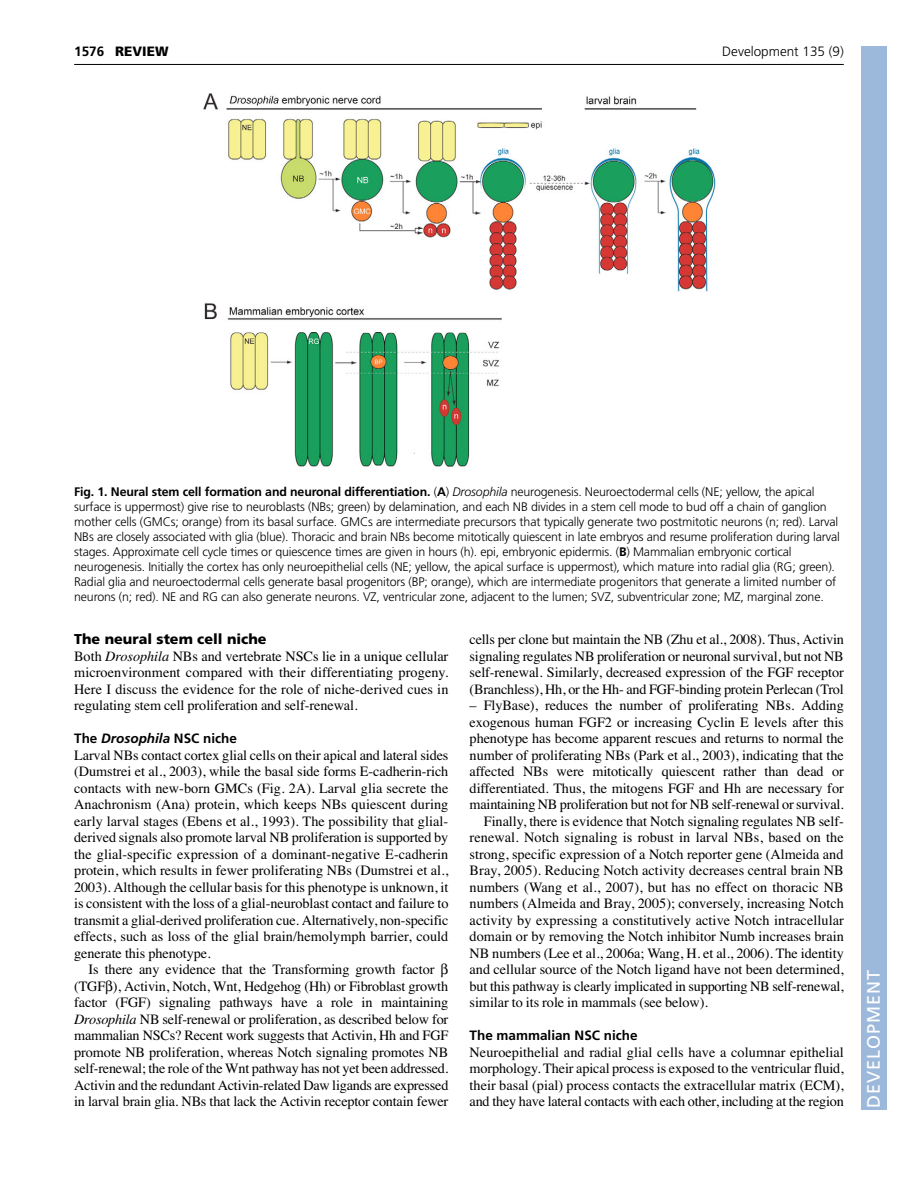
<style>
.page{position:relative;width:918px;height:1188px;background:#fff}
.page>*{position:absolute;margin:0;border:0;box-sizing:border-box;transform-origin:0 0}
.t1{font:18px "Frutiger LT Std";letter-spacing:.055em;color:#fff}
.t2{font:14.25px/16.5px "Times";letter-spacing:-.005em;color:#000;text-align:justify}
.t3{font:900 14.25px "Frutiger LT Std";color:#000}
.t4{font:700 13.5px "Frutiger LT Std";color:#000}
.t5{font:300 13.5px "Frutiger LT Std";color:#000}
.t6{font:900 13.5px "Frutiger LT Std";color:#000}
.t7{font:300 12.3px/15px "Frutiger LT Std";letter-spacing:-.01em;color:#000}
.s1{font-weight:700}
.s2{font-style:italic}
</style>
<div class="page">
<hr style="left:74px;top:64px;width:770px;height:1px;background:#000">
<img style="left:203px;top:93px;width:513px;height:374px">
<div style="left:861px;top:46px;width:25px;height:1064px;background:#9cb9db"></div>
<p class="t4" style="left:74px;top:46px;width:32px">1576</p>
<p class="t6" style="left:115px;top:46px;width:55px">REVIEW</p>
<p class="t5" style="left:722px;top:46px;width:123px">Development 135 (9)</p>
<p class="t7" style="left:74px;top:485px;width:767px"><span class="s1">Fig. 1. Neural stem cell formation and neuronal differentiation.</span> (<span class="s1">A</span>) <span class="s2">Drosophila</span> neurogenesis. Neuroectodermal cells (NE; yellow, the apical surface is uppermost) give rise to neuroblasts (NBs; green) by delamination, and each NB divides in a stem cell mode to bud off a chain of ganglion mother cells (GMCs; orange) from its basal surface. GMCs are intermediate precursors that typically generate two postmitotic neurons (n; red). Larval NBs are closely associated with glia (blue). Thoracic and brain NBs become mitotically quiescent in late embryos and resume proliferation during larval stages. Approximate cell cycle times or quiescence times are given in hours (h). epi, embryonic epidermis. (<span class="s1">B</span>) Mammalian embryonic cortical neurogenesis. Initially the cortex has only neuroepithelial cells (NE; yellow, the apical surface is uppermost), which mature into radial glia (RG; green).<br>Radial glia and neuroectodermal cells generate basal progenitors (BP; orange), which are intermediate progenitors that generate a limited number of neurons (n; red). NE and RG can also generate neurons. VZ, ventricular zone, adjacent to the lumen; SVZ, subventricular zone; MZ, marginal zone.</p>
<p class="t3" style="left:74px;top:634px;width:194px">The neural stem cell niche</p>
<p class="t2" style="left:74px;top:649px;width:376px">Both <span class="s2">Drosophila</span> NBs and vertebrate NSCs lie in a unique cellular microenvironment compared with their differentiating progeny.<br>Here I discuss the evidence for the role of niche-derived cues in regulating stem cell proliferation and self-renewal.</p>
<p class="t4" style="left:74px;top:733px;width:164px">The <span class="s2">Drosophila</span> NSC niche</p>
<p class="t2" style="left:74px;top:748px;width:376px">Larval NBs contact cortex glial cells on their apical and lateral sides (Dumstrei et al., 2003), while the basal side forms E-cadherin-rich contacts with new-born GMCs (Fig. 2A). Larval glia secrete the Anachronism (Ana) protein, which keeps NBs quiescent during early larval stages (Ebens et al., 1993). The possibility that glial&shy;derived signals also promote larval NB proliferation is supported by the glial-specific expression of a dominant-negative E-cadherin protein, which results in fewer proliferating NBs (Dumstrei et al., 2003). Although the cellular basis for this phenotype is unknown, it is consistent with the loss of a glial-neuroblast contact and failure to transmit a glial-derived proliferation cue. Alternatively, non-specific effects, such as loss of the glial brain/hemolymph barrier, could generate this phenotype.</p>
<p class="t2" style="left:74px;top:963px;width:376px;text-align:center">Is there any evidence that the Transforming growth factor (TGF ), Activin, Notch, Wnt, Hedgehog (Hh) or Fibroblast growth factor (FGF) signaling pathways have a role in maintaining <span class="s2">Drosophila</span> NB self-renewal or proliferation, as described below for mammalian NSCs? Recent work suggests that Activin, Hh and FGF promote NB proliferation, whereas Notch signaling promotes NB self-renewal; the role of the Wnt pathway has not yet been addressed.<br>Activin and the redundant Activin-related Daw ligands are expressed in larval brain glia. NBs that lack the Activin receptor contain fewer</p>
<p class="t2" style="left:470px;top:633px;width:376px">cells per clone but maintain the NB (Zhu et al., 2008). Thus, Activin signaling regulates NB proliferation or neuronal survival, but not NB self-renewal. Similarly, decreased expression of the FGF receptor (Branchless), Hh, or the Hh- and FGF-binding protein Perlecan (Trol</p>
<p class="t2" style="left:470px;top:699px;width:376px">– FlyBase), reduces the number of proliferating NBs. Adding</p>
<p class="t2" style="left:470px;top:715px;width:376px">exogenous human FGF2 or increasing Cyclin E levels after this</p>
<p class="t2" style="left:470px;top:732px;width:376px">phenotype has become apparent rescues and returns to normal the</p>
<p class="t2" style="left:470px;top:748px;width:376px">number of proliferating NBs (Park et al., 2003), indicating that the</p>
<p class="t2" style="left:470px;top:765px;width:376px">affected NBs were mitotically quiescent rather than dead or</p>
<p class="t2" style="left:470px;top:781px;width:376px">differentiated. Thus, the mitogens FGF and Hh are necessary for</p>
<p class="t2" style="left:470px;top:798px;width:376px">maintaining NB proliferation but not for NB self-renewal or survival.</p>
<p class="t2" style="left:484px;top:814px;width:362px">Finally, there is evidence that Notch signaling regulates NB self-</p>
<p class="t2" style="left:470px;top:831px;width:376px">renewal. Notch signaling is robust in larval NBs, based on the</p>
<p class="t2" style="left:470px;top:847px;width:375px">strong, specific expression of a Notch reporter gene (Almeida and</p>
<p class="t2" style="left:470px;top:864px;width:376px">Bray, 2005). Reducing Notch activity decreases central brain NB</p>
<p class="t2" style="left:470px;top:880px;width:376px">numbers (Wang et al., 2007), but has no effect on thoracic NB</p>
<p class="t2" style="left:470px;top:897px;width:376px">numbers (Almeida and Bray, 2005); conversely, increasing Notch</p>
<p class="t2" style="left:470px;top:913px;width:376px">activity by expressing a constitutively active Notch intracellular</p>
<p class="t2" style="left:470px;top:930px;width:376px">domain or by removing the Notch inhibitor Numb increases brain</p>
<p class="t2" style="left:470px;top:946px;width:376px">NB numbers (Lee et al., 2006a; Wang, H. et al., 2006). The identity</p>
<p class="t2" style="left:470px;top:963px;width:376px">and cellular source of the Notch ligand have not been determined,</p>
<p class="t2" style="left:470px;top:979px;width:376px">but this pathway is clearly implicated in supporting NB self-renewal,</p>
<p class="t2" style="left:470px;top:996px;width:240px">similar to its role in mammals (see below).</p>
<p class="t4" style="left:470px;top:1030px;width:169px">The mammalian NSC niche</p>
<p class="t2" style="left:470px;top:1045px;width:376px">Neuroepithelial and radial glial cells have a columnar epithelial morphology. Their apical process is exposed to the ventricular fluid, their basal (pial) process contacts the extracellular matrix (ECM), and they have lateral contacts with each other, including at the region</p>
<p class="t1" style="left:863px;top:1108px;width:140px;rotate:-90deg">DEVELOPMENT</p>
</div>
